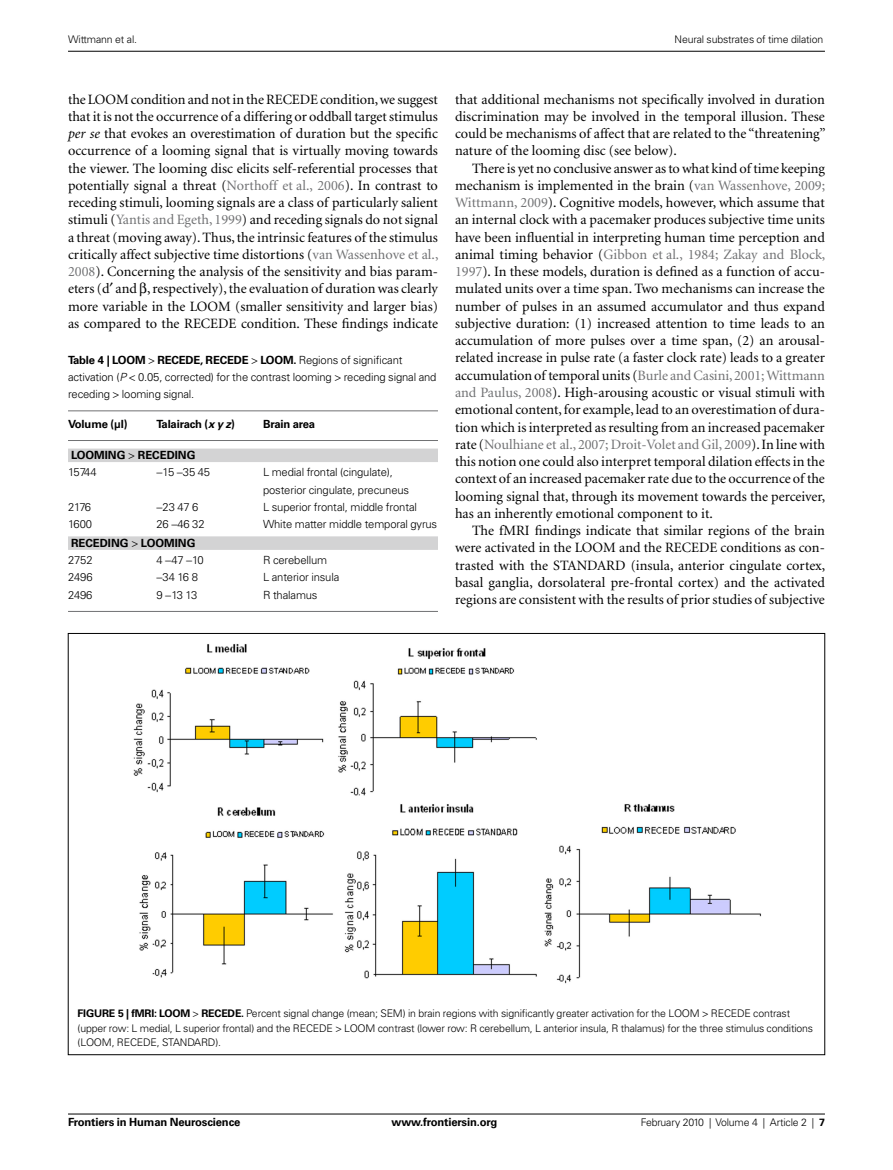
<style>
.page{position:relative;width:893px;height:1170px;background:#fff}
.page>*{position:absolute;margin:0;border:0;box-sizing:border-box;transform-origin:0 0}
.t1{font:14.25px/17.2px "Minion";color:#000;text-align:justify}
.t2{font:300 11.25px/17.2px "Univers";letter-spacing:-.015em;color:#000}
.t3{font:700 11.25px "Univers";letter-spacing:-.015em;color:#000}
.t4{font:300 10.5px/14.2px "Univers";letter-spacing:-.015em;color:#000}
.s1{font-style:italic}
.s2{color:#707173}
.s3{font-weight:700}
</style>
<div class="page">
<hr style="left:68px;top:1113px;width:757px;height:1px;background:#000">
<hr style="left:68px;top:51px;width:757px;height:1px;background:#000">
<hr style="left:68px;top:410px;width:370px;height:1px;background:#707173">
<hr style="left:68px;top:440px;width:370px;height:1px;background:#707173">
<div style="left:68px;top:448px;width:370px;height:14px;background:#d3d3d4"></div>
<div style="left:68px;top:536px;width:370px;height:14px;background:#d3d3d4"></div>
<hr style="left:68px;top:611px;width:370px;height:1px;background:#707173">
<img style="left:133px;top:644px;width:628px;height:340px">
<p class="t4" style="left:68px;top:33px;width:71px">Wittmann et al.</p>
<p class="t4" style="left:675px;top:33px;width:150px">Neural substrates of time dilation</p>
<p class="t1" style="left:68px;top:92px;width:372px">the LOOM condition and not in the RECEDE condition, we suggest that it is not the occurrence of a differing or oddball target stimulus <span class="s1">per se</span> that evokes an overestimation of duration but the specific occurrence of a looming signal that is virtually moving towards the viewer. The looming disc elicits self-referential processes that potentially signal a threat (<span class="s2">Northoff et al., 2006</span>). In contrast to receding stimuli, looming signals are a class of particularly salient stimuli (<span class="s2">Yantis and Egeth, 1999</span>) and receding signals do not signal a threat (moving away). Thus, the intrinsic features of the stimulus critically affect subjective time distortions (<span class="s2">van Wassenhove et al., 2008</span>). Concerning the analysis of the sensitivity and bias param&shy;eters (d and , respectively), the evaluation of duration was clearly more variable in the LOOM (smaller sensitivity and larger bias) as compared to the RECEDE condition. These findings indicate</p>
<p class="t2" style="left:68px;top:352px;width:370px"><span class="s3">Table 4 | LOOM RECEDE, RECEDE LOOM.</span> Regions of significant activation (<span class="s1">P</span> 0.05, corrected) for the contrast looming receding signal and receding looming signal.</p>
<p class="t3" style="left:68px;top:420px;width:61px">Volume (µl)</p>
<p class="t3" style="left:157px;top:420px;width:80px">Talairach (<span class="s1">x y z</span>)</p>
<p class="t3" style="left:263px;top:420px;width:54px">Brain area</p>
<p class="t3" style="left:71px;top:451px;width:126px">LOOMING RECEDING</p>
<p class="t2" style="left:68px;top:464px;width:30px">15744</p>
<p class="t2" style="left:157px;top:464px;width:55px">−15 −35 45</p>
<p class="t2" style="left:263px;top:464px;width:148px">L medial frontal (cingulate), posterior cingulate, precuneus</p>
<p class="t2" style="left:68px;top:499px;width:24px">2176</p>
<p class="t2" style="left:157px;top:499px;width:44px">−23 47 6</p>
<p class="t2" style="left:263px;top:499px;width:156px">L superior frontal, middle frontal</p>
<p class="t2" style="left:68px;top:516px;width:26px">1600</p>
<p class="t2" style="left:157px;top:516px;width:50px">26 −46 32</p>
<p class="t2" style="left:263px;top:516px;width:176px">White matter middle temporal gyrus</p>
<p class="t3" style="left:71px;top:538px;width:126px">RECEDING LOOMING</p>
<p class="t2" style="left:68px;top:552px;width:26px">2752</p>
<p class="t2" style="left:157px;top:552px;width:49px">4 −47 −10</p>
<p class="t2" style="left:263px;top:552px;width:66px">R cerebellum</p>
<p class="t2" style="left:68px;top:569px;width:26px">2496</p>
<p class="t2" style="left:157px;top:569px;width:43px">−34 16 8</p>
<p class="t2" style="left:263px;top:569px;width:78px">L anterior insula</p>
<p class="t2" style="left:68px;top:587px;width:26px">2496</p>
<p class="t2" style="left:157px;top:587px;width:42px">9 −13 13</p>
<p class="t2" style="left:263px;top:587px;width:56px">R thalamus</p>
<p class="t1" style="left:455px;top:92px;width:372px">that additional mechanisms not specifically involved in duration discrimination may be involved in the temporal illusion. These could be mechanisms of affect that are related to the “threatening” nature of the looming disc (see below).</p>
<p class="t1" style="left:455px;top:161px;width:372px;text-indent:17px">There is yet no conclusive answer as to what kind of time keeping mechanism is implemented in the brain (<span class="s2">van Wassenhove, 2009; Wittmann, 2009</span>). Cognitive models, however, which assume that an internal clock with a pacemaker produces subjective time units have been influential in interpreting human time perception and animal timing behavior (<span class="s2">Gibbon et al., 1984; Zakay and Block, 1997</span>). In these models, duration is defined as a function of accu&shy;mulated units over a time span. Two mechanisms can increase the number of pulses in an assumed accumulator and thus expand subjective duration: (1) increased attention to time leads to an accumulation of more pulses over a time span, (2) an arousal&shy;related increase in pulse rate (a faster clock rate) leads to a greater accumulation of temporal units (<span class="s2">Burle and Casini, 2001; Wittmann and Paulus, 2008</span>). High-arousing acoustic or visual stimuli with emotional content, for example, lead to an overestimation of dura&shy;tion which is interpreted as resulting from an increased pacemaker rate (<span class="s2">Noulhiane et al., 2007; Droit-Volet and Gil, 2009</span>). In line with this notion one could also interpret temporal dilation effects in the context of an increased pacemaker rate due to the occurrence of the looming signal that, through its movement towards the perceiver, has an inherently emotional component to it.</p>
<p class="t1" style="left:455px;top:523px;width:372px;text-indent:17px">The fMRI findings indicate that similar regions of the brain were activated in the LOOM and the RECEDE conditions as con&shy;trasted with the STANDARD (insula, anterior cingulate cortex, basal ganglia, dorsolateral pre-frontal cortex) and the activated regions are consistent with the results of prior studies of subjective</p>
<p class="t4" style="left:78px;top:1007px;width:737px"><span class="s3">FIGURE 5 | fMRI: LOOM RECEDE.</span> Percent signal change (mean; SEM) in brain regions with significantly greater activation for the LOOM RECEDE contrast (upper row: L medial, L superior frontal) and the RECEDE LOOM contrast (lower row: R cerebellum, L anterior insula, R thalamus) for the three stimulus conditions (LOOM, RECEDE, STANDARD).</p>
<p class="t3" style="left:68px;top:1117px;width:174px">Frontiers in Human Neuroscience</p>
<p class="t3" style="left:392px;top:1117px;width:107px">www.frontiersin.org</p>
<p class="t4" style="left:641px;top:1115px;width:186px">February 2010 | Volume 4 | Article 2 | <span class="s3">7</span></p>
</div>
